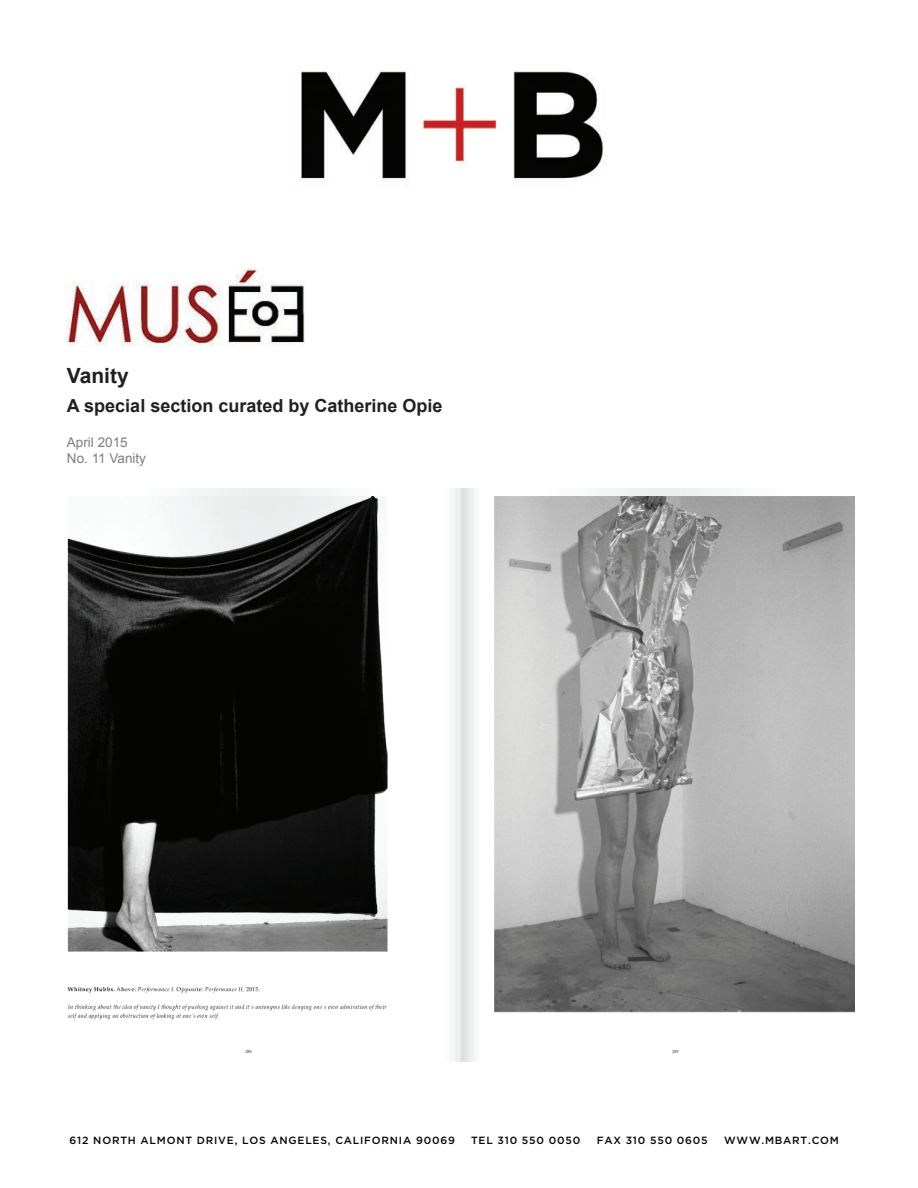
<style>
.page{position:relative;width:918px;height:1188px;background:#fff}
.page>*{position:absolute;margin:0;border:0;box-sizing:border-box;transform-origin:0 0}
.t1{font:700 21px "Arial";color:#231f20}
.t2{font:700 18px "Arial";color:#231f20}
.t3{font:13.5px/16.2px "Arial";color:#7c7e81}
.t4{font:500 10.5px "Gotham";letter-spacing:.075em;color:#040503}
</style>
<div class="page">
<img style="left:301px;top:71px;width:303px;height:110px">
<img style="left:67px;top:489px;width:787px;height:572px">
<img style="left:67px;top:269px;width:238px;height:78px">
<h1 class="t1" style="left:67px;top:362px;width:63px">Vanity</h1>
<h2 class="t2" style="left:67px;top:393px;width:377px">A special section curated by Catherine Opie</h2>
<p class="t3" style="left:67px;top:434px;width:81px">April 2015<br>No. 11 Vanity</p>
<p class="t4" style="left:70px;top:1135px;width:387px">612 NORTH ALMONT DRIVE, LOS ANGELES, CALIFORNIA 90069</p>
<p class="t4" style="left:471px;top:1135px;width:111px">TEL 310 550 0050</p>
<p class="t4" style="left:597px;top:1135px;width:113px">FAX 310 550 0605</p>
<p class="t4" style="left:724px;top:1135px;width:116px">WWW.MBART.COM</p>
</div>
